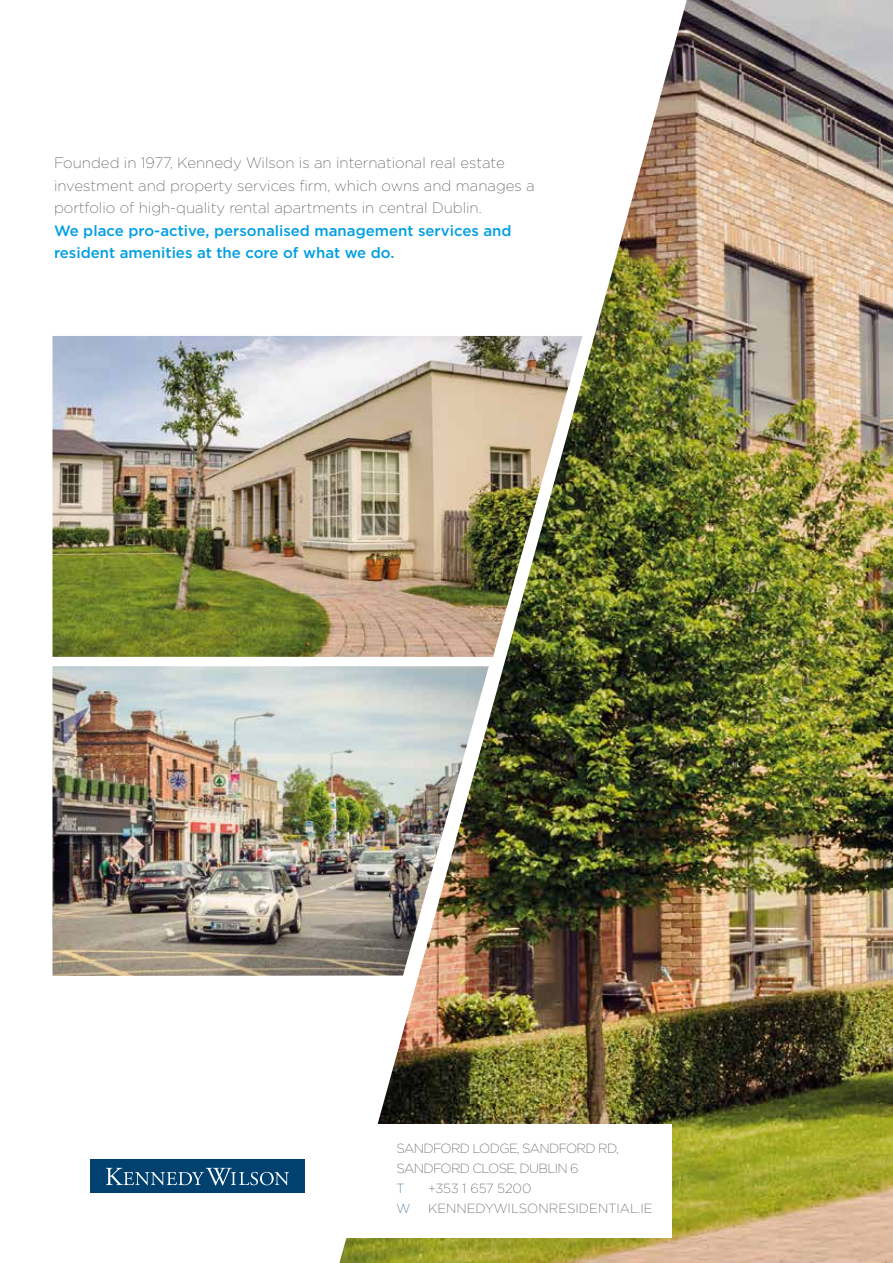
<style>
.page{position:relative;width:893px;height:1263px;background:#fff}
.page>*{position:absolute;margin:0;border:0;box-sizing:border-box;transform-origin:0 0}
.t1{font:200 15px/22.5px "Gotham";color:#575756}
.t2{font:500 15px/22.5px "Gotham";color:#009fe3}
.t3{font:200 13.2px/20.1px "Gotham";letter-spacing:-.05em;color:#575756}
.t4{font:200 13.2px "Gotham";color:#575756}
.t5{font:200 13.2px "Gotham";letter-spacing:-.005em;color:#575756}
.t6{font:200 13.2px "Gotham";color:#33678c}
</style>
<div class="page">
<img style="left:339px;top:0;width:554px;height:1263px">
<img style="left:52px;top:336px;width:531px;height:321px">
<img style="left:52px;top:666px;width:437px;height:310px">
<div style="left:40px;top:1124px;width:632px;height:113px;background:#fff"></div>
<svg style="left:90px;top:1159px;width:215px;height:34px"></svg>
<div style="left:90px;top:1160px;width:214px;height:33px;background:#004170"></div>
<svg style="left:106px;top:1168px;width:183px;height:17px"></svg>
<p class="t1" style="left:54px;top:152px;width:482px">Founded in 1977, Kennedy Wilson is an international real estate investment and property services firm, which owns and manages a portfolio of high-quality rental apartments in central Dublin.</p>
<p class="t2" style="left:54px;top:219px;width:459px">We place pro-active, personalised management services and resident amenities at the core of what we do.</p>
<p class="t3" style="left:396px;top:1138px;width:224px">SANDFORD LODGE, SANDFORD RD,<br>SANDFORD CLOSE, DUBLIN 6</p>
<p class="t6" style="left:396px;top:1181px;width:10px">T</p>
<p class="t5" style="left:428px;top:1181px;width:105px">+353 1 657 5200</p>
<p class="t6" style="left:396px;top:1201px;width:15px">W</p>
<p class="t4" style="left:428px;top:1201px;width:226px">KENNEDYWILSONRESIDENTIAL.IE</p>
</div>
